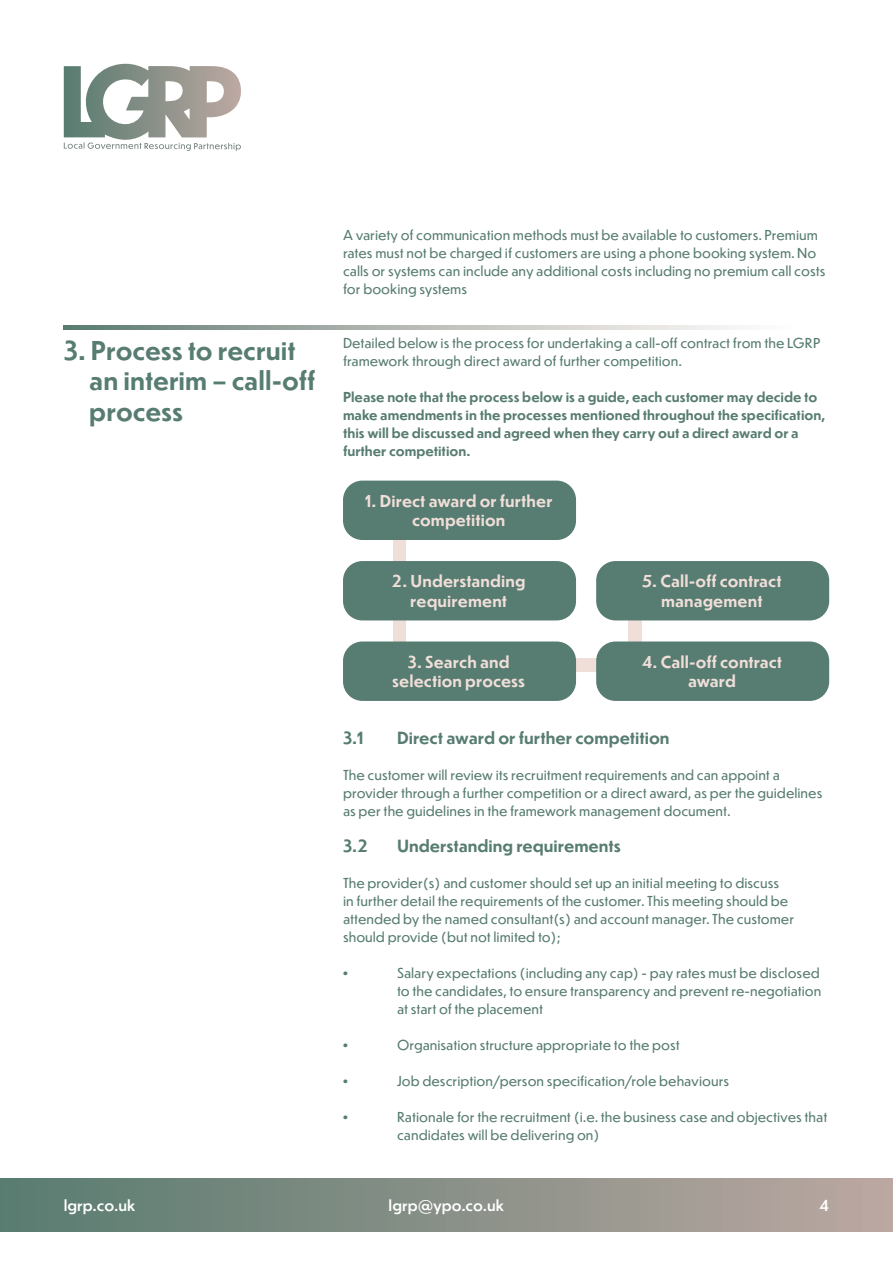
<style>
.page{position:relative;width:893px;height:1263px;background:#fff}
.page>*{position:absolute;margin:0;border:0;box-sizing:border-box;transform-origin:0 0}
.t1{font:700 25.5px/30.6px "Dunbar Text";letter-spacing:-.005em;color:#577c71}
.t2{font:700 16.5px "Dunbar Text";color:#577c71}
.t3{font:700 16.2px/19.4px "Dunbar Text";letter-spacing:.005em;color:#f0ded9;text-align:center}
.t4{font:500 15px "Dunbar Text";color:#fff}
.t5{font:13.5px/18px "Dunbar Text";color:#577c71}
.t6{font:700 13.5px/18px "Dunbar Text";color:#577c71}
.t7{font:700 13.5px "Arial";color:#577c71}
</style>
<div class="page">
<div style="left:0;top:1178px;width:893px;height:54px;background:linear-gradient(to right,#587b70,#bba7a1)"></div>
<svg style="left:64px;top:64px;width:177px;height:87px"></svg>
<div style="left:629px;top:590px;width:13px;height:85px;background:#f0ded9"></div>
<div style="left:504px;top:658px;width:166px;height:13px;background:#f0ded9"></div>
<div style="left:394px;top:493px;width:12px;height:155px;background:#f0ded9"></div>
<div style="left:343px;top:481px;width:233px;height:59px;background:#577c71;border-radius:19px"></div>
<div style="left:343px;top:561px;width:233px;height:59px;background:#577c71;border-radius:19px"></div>
<div style="left:343px;top:641px;width:233px;height:60px;background:#577c71;border-radius:19px"></div>
<div style="left:596px;top:641px;width:233px;height:60px;background:#577c71;border-radius:19px"></div>
<div style="left:596px;top:561px;width:233px;height:59px;background:#577c71;border-radius:19px"></div>
<img style="left:64px;top:325px;width:674px;height:4px">
<h1 class="t1" style="left:89px;top:334px;width:228px;text-indent:-26px">3. Process to recruit an interim – call-off process</h1>
<p class="t5" style="left:343px;top:226px;width:484px">A variety of communication methods must be available to customers. Premium rates must not be charged if customers are using a phone booking system. No calls or systems can include any additional costs including no premium call costs for booking systems</p>
<p class="t5" style="left:343px;top:334px;width:479px">Detailed below is the process for undertaking a call-off contract from the LGRP framework through direct award of further competition.</p>
<p class="t6" style="left:343px;top:388px;width:484px">Please note that the process below is a guide, each customer may decide to make amendments in the processes mentioned throughout the specification, this will be discussed and agreed when they carry out a direct award or a further competition.</p>
<p class="t3" style="left:365px;top:491px;width:189px">1. Direct award or further competition</p>
<p class="t3" style="left:392px;top:571px;width:135px">2. Understanding requirement</p>
<p class="t3" style="left:642px;top:571px;width:141px">5. Call-off contract management</p>
<p class="t3" style="left:392px;top:652px;width:134px">3. Search and selection process</p>
<p class="t3" style="left:642px;top:652px;width:142px">4. Call-off contract award</p>
<p class="t2" style="left:343px;top:726px;width:22px">3.1</p>
<p class="t2" style="left:397px;top:726px;width:274px">Direct award or further competition</p>
<p class="t5" style="left:343px;top:766px;width:481px">The customer will review its recruitment requirements and can appoint a provider through a further competition or a direct award, as per the guidelines as per the guidelines in the framework management document.</p>
<p class="t2" style="left:343px;top:834px;width:26px">3.2</p>
<p class="t2" style="left:397px;top:834px;width:226px">Understanding requirements</p>
<p class="t5" style="left:343px;top:874px;width:453px">The provider(s) and customer should set up an initial meeting to discuss<br>in further detail the requirements of the customer. This meeting should be attended by the named consultant(s) and account manager. The customer should provide (but not limited to);</p>
<p class="t7" style="left:343px;top:964px;width:6px">•</p>
<p class="t5" style="left:397px;top:964px;width:426px;text-align:justify">Salary expectations (including any cap) - pay rates must be disclosed to the candidates, to ensure transparency and prevent re-negotiation at start of the placement</p>
<p class="t7" style="left:343px;top:1036px;width:6px">•</p>
<p class="t5" style="left:397px;top:1036px;width:284px">Organisation structure appropriate to the post</p>
<p class="t7" style="left:343px;top:1072px;width:6px">•</p>
<p class="t5" style="left:397px;top:1072px;width:334px">Job description/person specification/role behaviours</p>
<p class="t7" style="left:343px;top:1108px;width:6px">•</p>
<p class="t5" style="left:397px;top:1108px;width:432px">Rationale for the recruitment (i.e. the business case and objectives that candidates will be delivering on)</p>
<p class="t4" style="left:64px;top:1194px;width:73px">lgrp.co.uk</p>
<p class="t4" style="left:389px;top:1194px;width:117px">lgrp@ypo.co.uk</p>
<p class="t4" style="left:819px;top:1194px;width:12px">4</p>
</div>
